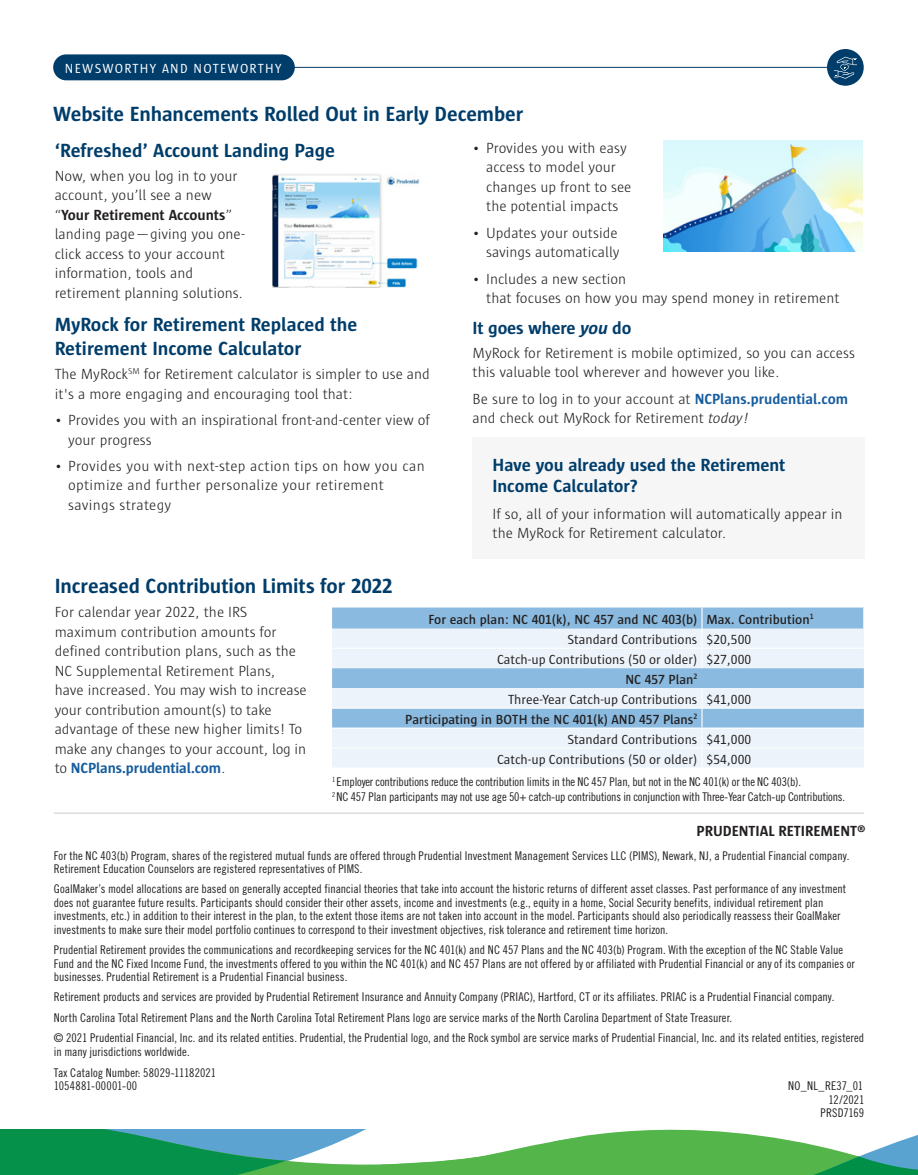
<style>
.page{position:relative;width:918px;height:1175px;background:#fff}
.page>*{position:absolute;margin:0;border:0;box-sizing:border-box;transform-origin:0 0}
.H2_Main{font:700 21px "Sun";letter-spacing:-.005em;color:#003d6a}
.t1{font:700 19.5px/24px "Sun";color:#003d6a}
.H2_Main-2{font:700 18px/21px "Sun";letter-spacing:-.005em;color:#003d6a}
.Body{font:300 15px/19.5px "Sun";color:#231f20}
.Body-2{font:300 15px/19.5px "Sun";letter-spacing:.02em;color:#231f20}
.prudential_retiremen{font:700 15px "Sun";color:#231f20}
.employer_list{font:13.5px "Sun";color:#231f20}
.chart_subhead{font:600 13.5px "Sun";color:#231f20}
.t2{font:13.5px "Sun";letter-spacing:.1em;color:#fff}
.NEW_Disclosures{font:12px/13.5px "Trade Gothic LT Std Cn 18";letter-spacing:.005em;color:#231f20}
.NEW_BODY{font:12px/15px "Trade Gothic LT Std Cn 18";letter-spacing:-.015em;color:#231f20}
.s1{font-weight:700}
.s2{font-style:italic}
.s3{font-weight:700;color:#175d9e}
</style>
<div class="page">
<svg style="left:0;top:1130px;width:918px;height:44px"></svg>
<div style="left:332px;top:607px;width:531px;height:21px;background:#8abadf"></div>
<svg style="left:332px;top:628px;width:532px;height:139px;background:#d0e2f2"></svg>
<hr style="left:701px;top:607px;width:2px;height:21px;background:#fff">
<svg style="left:863px;top:607px;width:1px;height:21px"></svg>
<svg style="left:701px;top:628px;width:2px;height:19px"></svg>
<hr style="left:332px;top:647px;width:370px;height:1px;background:#fff">
<hr style="left:702px;top:647px;width:162px;height:1px;background:#fff">
<hr style="left:701px;top:648px;width:2px;height:20px;background:#fff">
<hr style="left:332px;top:707px;width:370px;height:1px;background:#fff">
<hr style="left:702px;top:707px;width:162px;height:1px;background:#fff">
<hr style="left:332px;top:727px;width:370px;height:1px;background:#fff">
<hr style="left:702px;top:727px;width:162px;height:1px;background:#fff">
<hr style="left:332px;top:747px;width:370px;height:1px;background:#fff">
<hr style="left:702px;top:747px;width:162px;height:1px;background:#fff">
<svg style="left:701px;top:688px;width:2px;height:79px"></svg>
<hr style="left:183px;top:67px;width:651px;height:1px;background:#003d6a">
<div style="left:827px;top:49px;width:37px;height:37px;background:#003d6a;border-radius:50%"></div>
<div style="left:53px;top:54px;width:242px;height:26px;background:#003d6a;border-radius:13px"></div>
<svg style="left:834px;top:57px;width:23px;height:22px"></svg>
<hr style="left:54px;top:812px;width:810px;height:1px;background:#c9cacc">
<img style="left:273px;top:174px;width:146px;height:113px">
<div style="left:472px;top:436px;width:392px;height:122px;background:#f6f6f7"></div>
<img style="left:664px;top:141px;width:198px;height:110px">
<p class="t2" style="left:65px;top:61px;width:218px">NEWSWORTHY AND NOTEWORTHY</p>
<h2 class="H2_Main" style="left:53px;top:103px;width:472px">Website Enhancements Rolled Out in Early December</h2>
<h3 class="t1" style="left:55px;top:138px;width:282px">‘Refreshed’ Account Landing Page</h3>
<p class="Body" style="left:55px;top:166px;width:191px">Now, when you log in to your account, you’ll see a new “<span class="s1">Your Retirement Accounts</span>” landing page—giving you one&shy;click access to your account information, tools and retirement planning solutions.</p>
<h3 class="t1" style="left:55px;top:313px;width:304px">MyRock for Retirement Replaced the<br>Retirement Income Calculator</h3>
<p class="Body" style="left:55px;top:364px;width:377px">The MyRock<sup>SM</sup> for Retirement calculator is simpler to use and it's a more engaging and encouraging tool that:</p>
<p class="Body" style="left:68px;top:410px;width:363px;text-indent:-14px">• Provides you with an inspirational front-and-center view of your progress</p>
<p class="Body-2" style="left:68px;top:456px;width:358px;text-indent:-14px">• Provides you with next-step action tips on how you can optimize and further personalize your retirement savings strategy</p>
<p class="Body" style="left:486px;top:138px;width:147px;text-indent:-14px">• Provides you with easy access to model your changes up front to see the potential impacts</p>
<p class="Body" style="left:473px;top:223px;width:148px;text-align:right">• Updates your outside savings automatically</p>
<p class="Body" style="left:486px;top:268px;width:355px;text-indent:-14px">• Includes a new section<br>that focuses on how you may spend money in retirement</p>
<h3 class="H2_Main-2" style="left:473px;top:317px;width:160px">It goes where <span class="s2">you</span> do</h3>
<p class="Body" style="left:473px;top:343px;width:384px">MyRock for Retirement is mobile optimized, so you can access this valuable tool wherever and however you like.</p>
<p class="Body" style="left:473px;top:388px;width:377px">Be sure to log in to your account at <span class="s3">NCPlans.prudential.com </span>and check out MyRock for Retirement <span class="s2">today!</span></p>
<h2 class="H2_Main-2" style="left:493px;top:454px;width:294px">Have you already used the Retirement<br>Income Calculator?</h2>
<p class="Body" style="left:493px;top:503px;width:351px">If so, all of your information will automatically appear in the MyRock for Retirement calculator.</p>
<h2 class="H2_Main" style="left:55px;top:574px;width:339px">Increased Contribution Limits for 2022</h2>
<p class="Body" style="left:55px;top:602px;width:253px">For calendar year 2022, the IRS maximum contribution amounts for defined contribution plans, such as the NC Supplemental Retirement Plans, have increased. You may wish to increase your contribution amount(s) to take advantage of these new higher limits! To make any changes to your account, log in to <span class="s3">NCPlans.prudential.com</span>.</p>
<p class="NEW_BODY" style="left:332px;top:774px;width:514px"><sup>1</sup> Employer contributions reduce the contribution limits in the NC 457 Plan, but not in the NC 401(k) or the NC 403(b).<br><sup>2</sup> NC 457 Plan participants may not use age 50+ catch-up contributions in conjunction with Three-Year Catch-up Contributions.</p>
<p class="chart_subhead" style="left:428px;top:611px;width:271px">For each plan: NC 401(k), NC 457 and NC 403(b)</p>
<p class="chart_subhead" style="left:707px;top:611px;width:109px">Max. Contribution<sup>1</sup></p>
<p class="employer_list" style="left:567px;top:631px;width:131px">Standard Contributions</p>
<p class="employer_list" style="left:707px;top:631px;width:46px">$20,500</p>
<p class="employer_list" style="left:497px;top:651px;width:202px">Catch-up Contributions (50 or older)</p>
<p class="employer_list" style="left:707px;top:651px;width:46px">$27,000</p>
<p class="chart_subhead" style="left:625px;top:671px;width:74px">NC 457 Plan<sup>2</sup></p>
<p class="employer_list" style="left:508px;top:691px;width:191px">Three-Year Catch-up Contributions</p>
<p class="employer_list" style="left:707px;top:691px;width:46px">$41,000</p>
<p class="chart_subhead" style="left:405px;top:711px;width:294px">Participating in BOTH the NC 401(k) AND 457 Plans<sup>2</sup></p>
<p class="employer_list" style="left:567px;top:731px;width:131px">Standard Contributions</p>
<p class="employer_list" style="left:707px;top:731px;width:46px">$41,000</p>
<p class="employer_list" style="left:497px;top:751px;width:202px">Catch-up Contributions (50 or older)</p>
<p class="employer_list" style="left:707px;top:751px;width:46px">$54,000</p>
<p class="prudential_retiremen" style="left:697px;top:822px;width:170px">PRUDENTIAL RETIREMENT®</p>
<p class="NEW_Disclosures" style="left:54px;top:848px;width:797px">For the NC 403(b) Program, shares of the registered mutual funds are offered through Prudential Investment Management Services LLC (PIMS), Newark, NJ, a Prudential Financial company.<br>Retirement Education Counselors are registered representatives of PIMS.</p>
<p class="NEW_Disclosures" style="left:54px;top:882px;width:794px">GoalMaker’s model allocations are based on generally accepted financial theories that take into account the historic returns of different asset classes. Past performance of any investment does not guarantee future results. Participants should consider their other assets, income and investments (e.g., equity in a home, Social Security benefits, individual retirement plan investments, etc.) in addition to their interest in the plan, to the extent those items are not taken into account in the model. Participants should also periodically reassess their GoalMaker investments to make sure their model portfolio continues to correspond to their investment objectives, risk tolerance and retirement time horizon.</p>
<p class="NEW_Disclosures" style="left:54px;top:943px;width:802px">Prudential Retirement provides the communications and recordkeeping services for the NC 401(k) and NC 457 Plans and the NC 403(b) Program. With the exception of the NC Stable Value<br>Fund and the NC Fixed Income Fund, the investments offered to you within the NC 401(k) and NC 457 Plans are not offered by or affiliated with Prudential Financial or any of its companies or businesses. Prudential Retirement is a Prudential Financial business.</p>
<p class="NEW_Disclosures" style="left:54px;top:990px;width:782px">Retirement products and services are provided by Prudential Retirement Insurance and Annuity Company (PRIAC), Hartford, CT or its affiliates. PRIAC is a Prudential Financial company.</p>
<p class="NEW_Disclosures" style="left:54px;top:1010px;width:680px">North Carolina Total Retirement Plans and the North Carolina Total Retirement Plans logo are service marks of the North Carolina Department of State Treasurer.</p>
<p class="NEW_Disclosures" style="left:54px;top:1030px;width:812px;line-height:14.4px">© 2021 Prudential Financial, Inc. and its related entities. Prudential, the Prudential logo, and the Rock symbol are service marks of Prudential Financial, Inc. and its related entities, registered in many jurisdictions worldwide.</p>
<p class="NEW_Disclosures" style="left:54px;top:1065px;width:164px">Tax Catalog Number: 58029-11182021</p>
<p class="NEW_Disclosures" style="left:54px;top:1078px;width:85px">1054881-00001-00</p>
<p class="NEW_Disclosures" style="left:788px;top:1078px;width:76px">NO_NL_RE37_01</p>
<p class="NEW_Disclosures" style="left:828px;top:1092px;width:37px">12/2021</p>
<p class="NEW_Disclosures" style="left:821px;top:1105px;width:45px">PRSD7169</p>
</div>
